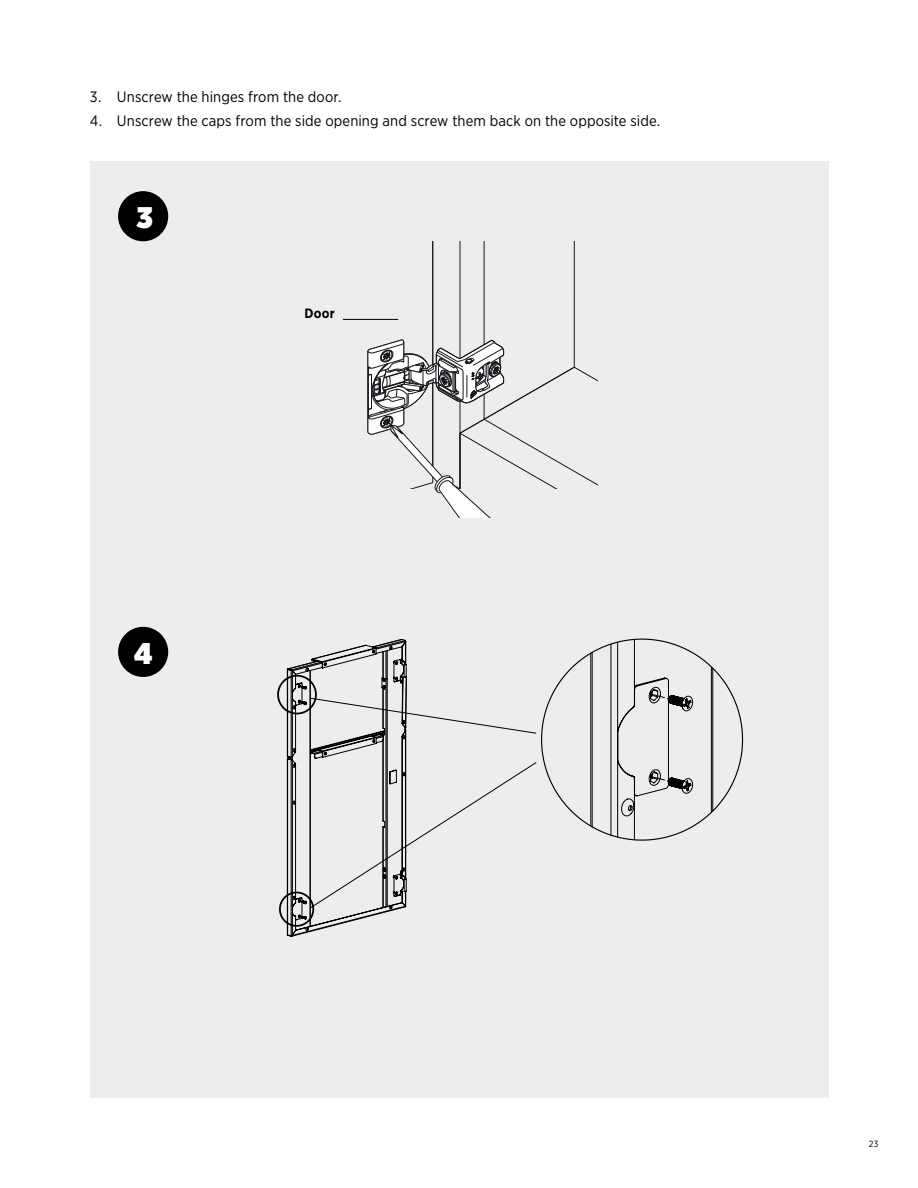
<style>
.page{position:relative;width:918px;height:1188px;background:#fff}
.page>*{position:absolute;margin:0;border:0;box-sizing:border-box;transform-origin:0 0}
.t1{font:900 29.85px "Gotham Narrow";color:#fff}
.t2{font:15px "Gotham Narrow";letter-spacing:.005em;color:#000}
.t3{font:700 13.5px "Gotham Narrow";color:#000}
.t4{font:9px "Gotham Narrow";color:#000}
</style>
<div class="page">
<div style="left:90px;top:162px;width:738px;height:936px;background:#ededed"></div>
<div style="left:118px;top:191px;width:50px;height:50px;background:#000;border-radius:50%"></div>
<div style="left:118px;top:627px;width:50px;height:50px;background:#000;border-radius:50%"></div>
<svg style="left:343px;top:241px;width:254px;height:277px"></svg>
<svg style="left:277px;top:638px;width:467px;height:299px"></svg>
<hr style="left:343px;top:319px;width:55px;height:1px;background:#000">
<p class="t2" style="left:90px;top:87px;width:253px">3. Unscrew the hinges from the door.</p>
<p class="t2" style="left:90px;top:111px;width:572px">4. Unscrew the caps from the side opening and screw them back on the opposite side.</p>
<h1 class="t1" style="left:137px;top:197px;width:18px">3</h1>
<h1 class="t1" style="left:134px;top:633px;width:20px">4</h1>
<p class="t3" style="left:305px;top:305px;width:32px">Door</p>
<p class="t4" style="left:869px;top:1139px;width:11px">23</p>
</div>
